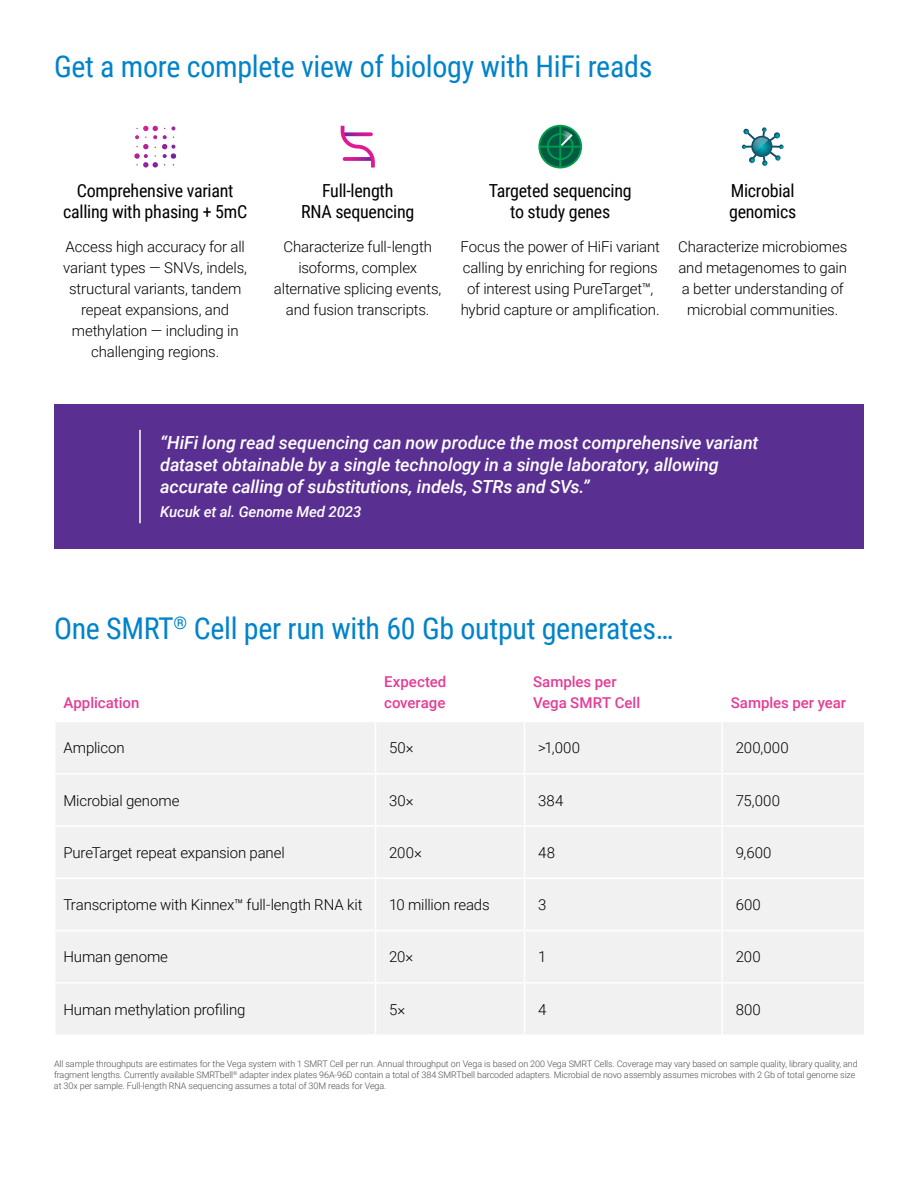
<style>
.page{position:relative;width:918px;height:1188px;background:#fff}
.page>*{position:absolute;margin:0;border:0;box-sizing:border-box;transform-origin:0 0}
.t1{font:30px "Roboto Condensed";letter-spacing:-.01em;color:#0083ca}
.t2{font:italic 500 18px/21.6px "Roboto";letter-spacing:-.01em;color:#fff}
.t3{font:18px/21px "Roboto Condensed";letter-spacing:-.015em;color:#000;text-align:center}
.t4{font:300 15px/21px "Roboto";letter-spacing:-.01em;color:#000;text-align:center}
.t5{font:500 15px/21px "Roboto";color:#e43d96}
.t6{font:italic 500 15px "Roboto";letter-spacing:-.01em;color:#fff}
.t7{font:300 9px/10.8px "Roboto";letter-spacing:-.01em;color:#4d4d4f}
</style>
<div class="page">
<svg style="left:134px;top:126px;width:42px;height:42px"></svg>
<svg style="left:340px;top:125px;width:35px;height:43px"></svg>
<svg style="left:539px;top:126px;width:42px;height:42px"></svg>
<div style="left:538px;top:125px;width:44px;height:43px;border:2px solid #009d4e;border-radius:50%"></div>
<div style="left:547px;top:133px;width:27px;height:27px;border:2px solid #009d4e;border-radius:50%"></div>
<svg style="left:558px;top:130px;width:17px;height:19px"></svg>
<hr style="left:559px;top:126px;width:2px;height:42px;background:#009d4e">
<hr style="left:539px;top:146px;width:42px;height:2px;background:#009d4e">
<svg style="left:742px;top:127px;width:42px;height:39px"></svg>
<div style="left:54px;top:404px;width:810px;height:145px;background:#5a2f92"></div>
<hr style="left:139px;top:430px;width:2px;height:93px;background:#fff">
<div style="left:56px;top:722px;width:808px;height:312px;background:#f1f1f2"></div>
<hr style="left:375px;top:722px;width:1px;height:51px;background:#fff">
<hr style="left:524px;top:722px;width:1px;height:51px;background:#fff">
<hr style="left:721px;top:722px;width:2px;height:51px;background:#fff">
<hr style="left:54px;top:773px;width:322px;height:1px;background:#fff">
<hr style="left:376px;top:773px;width:149px;height:1px;background:#fff">
<hr style="left:375px;top:774px;width:1px;height:51px;background:#fff">
<hr style="left:525px;top:773px;width:197px;height:1px;background:#fff">
<hr style="left:524px;top:774px;width:1px;height:51px;background:#fff">
<hr style="left:722px;top:773px;width:143px;height:1px;background:#fff">
<hr style="left:721px;top:774px;width:2px;height:51px;background:#fff">
<hr style="left:54px;top:825px;width:322px;height:2px;background:#fff">
<hr style="left:376px;top:825px;width:149px;height:2px;background:#fff">
<hr style="left:375px;top:827px;width:1px;height:51px;background:#fff">
<hr style="left:525px;top:825px;width:197px;height:2px;background:#fff">
<hr style="left:524px;top:827px;width:1px;height:51px;background:#fff">
<hr style="left:722px;top:825px;width:143px;height:2px;background:#fff">
<hr style="left:721px;top:827px;width:2px;height:51px;background:#fff">
<hr style="left:54px;top:878px;width:322px;height:1px;background:#fff">
<hr style="left:376px;top:878px;width:149px;height:1px;background:#fff">
<hr style="left:375px;top:879px;width:1px;height:51px;background:#fff">
<hr style="left:525px;top:878px;width:197px;height:1px;background:#fff">
<hr style="left:524px;top:879px;width:1px;height:51px;background:#fff">
<hr style="left:722px;top:878px;width:143px;height:1px;background:#fff">
<hr style="left:721px;top:879px;width:2px;height:51px;background:#fff">
<hr style="left:54px;top:930px;width:322px;height:1px;background:#fff">
<hr style="left:376px;top:930px;width:149px;height:1px;background:#fff">
<hr style="left:375px;top:931px;width:1px;height:51px;background:#fff">
<hr style="left:525px;top:930px;width:197px;height:1px;background:#fff">
<hr style="left:524px;top:931px;width:1px;height:51px;background:#fff">
<hr style="left:722px;top:930px;width:143px;height:1px;background:#fff">
<hr style="left:721px;top:931px;width:2px;height:51px;background:#fff">
<hr style="left:54px;top:982px;width:322px;height:2px;background:#fff">
<hr style="left:376px;top:982px;width:149px;height:2px;background:#fff">
<hr style="left:375px;top:984px;width:1px;height:50px;background:#fff">
<hr style="left:525px;top:982px;width:197px;height:2px;background:#fff">
<hr style="left:524px;top:984px;width:1px;height:50px;background:#fff">
<hr style="left:722px;top:982px;width:143px;height:2px;background:#fff">
<hr style="left:721px;top:984px;width:2px;height:50px;background:#fff">
<h1 class="t1" style="left:54px;top:45px;width:600px">Get a more complete view of biology with HiFi reads</h1>
<p class="t3" style="left:63px;top:179px;width:186px">Comprehensive variant calling with phasing + 5mC</p>
<p class="t4" style="left:63px;top:236px;width:185px">Access high accuracy for all variant types — SNVs, indels, structural variants, tandem repeat expansions, and methylation — including in challenging regions.</p>
<p class="t3" style="left:301px;top:179px;width:115px">Full-length<br>RNA sequencing</p>
<p class="t4" style="left:274px;top:236px;width:169px">Characterize full-length isoforms, complex alternative splicing events, and fusion transcripts.</p>
<p class="t3" style="left:489px;top:179px;width:145px">Targeted sequencing to study genes</p>
<p class="t4" style="left:461px;top:236px;width:201px">Focus the power of HiFi variant calling by enriching for regions of interest using PureTarget™, hybrid capture or amplification.</p>
<p class="t3" style="left:729px;top:179px;width:69px;text-align:left">Microbial genomics</p>
<p class="t4" style="left:678px;top:236px;width:171px">Characterize microbiomes and metagenomes to gain a better understanding of microbial communities.</p>
<p class="t2" style="left:160px;top:431px;width:600px">“HiFi long read sequencing can now produce the most comprehensive variant dataset obtainable by a single technology in a single laboratory, allowing accurate calling of substitutions, indels, STRs and SVs.”</p>
<p class="t6" style="left:160px;top:501px;width:203px">Kucuk et al. Genome Med 2023</p>
<h1 class="t1" style="left:54px;top:607px;width:621px">One SMRT<sup>®</sup> Cell per run with 60 Gb output generates…</h1>
<p class="t5" style="left:63px;top:692px;width:77px">Application</p>
<p class="t5" style="left:384px;top:671px;width:64px">Expected coverage</p>
<p class="t5" style="left:533px;top:671px;width:108px">Samples per<br>Vega SMRT Cell</p>
<p class="t5" style="left:731px;top:692px;width:117px">Samples per year</p>
<p class="t4" style="left:63px;top:737px;width:63px">Amplicon</p>
<p class="t4" style="left:389px;top:737px;width:26px">50×</p>
<p class="t4" style="left:538px;top:737px;width:43px">&gt;1,000</p>
<p class="t4" style="left:736px;top:737px;width:55px">200,000</p>
<p class="t4" style="left:63px;top:789px;width:118px">Microbial genome</p>
<p class="t4" style="left:389px;top:789px;width:26px">30×</p>
<p class="t4" style="left:538px;top:789px;width:27px">384</p>
<p class="t4" style="left:736px;top:789px;width:46px">75,000</p>
<p class="t4" style="left:63px;top:841px;width:223px">PureTarget repeat expansion panel</p>
<p class="t4" style="left:389px;top:841px;width:34px">200×</p>
<p class="t4" style="left:538px;top:841px;width:19px">48</p>
<p class="t4" style="left:736px;top:841px;width:37px">9,600</p>
<p class="t4" style="left:63px;top:894px;width:301px">Transcriptome with Kinnex™ full-length RNA kit</p>
<p class="t4" style="left:389px;top:894px;width:102px">10 million reads</p>
<p class="t4" style="left:538px;top:894px;width:10px">3</p>
<p class="t4" style="left:736px;top:894px;width:27px">600</p>
<p class="t4" style="left:63px;top:946px;width:106px">Human genome</p>
<p class="t4" style="left:389px;top:946px;width:26px">20×</p>
<p class="t4" style="left:538px;top:946px;width:10px">1</p>
<p class="t4" style="left:736px;top:946px;width:26px">200</p>
<p class="t4" style="left:63px;top:998px;width:184px">Human methylation profiling</p>
<p class="t4" style="left:389px;top:998px;width:18px">5×</p>
<p class="t4" style="left:538px;top:998px;width:10px">4</p>
<p class="t4" style="left:736px;top:998px;width:27px">800</p>
<p class="t7" style="left:54px;top:1058px;width:805px">All sample throughputs are estimates for the Vega system with 1 SMRT Cell per run. Annual throughput on Vega is based on 200 Vega SMRT Cells. Coverage may vary based on sample quality, library quality, and fragment lengths. Currently available SMRTbell<sup>®</sup> adapter index plates 96A-96D contain a total of 384 SMRTbell barcoded adapters. Microbial de novo assembly assumes microbes with 2 Gb of total genome size at 30x per sample. Full-length RNA sequencing assumes a total of 30M reads for Vega.</p>
</div>
